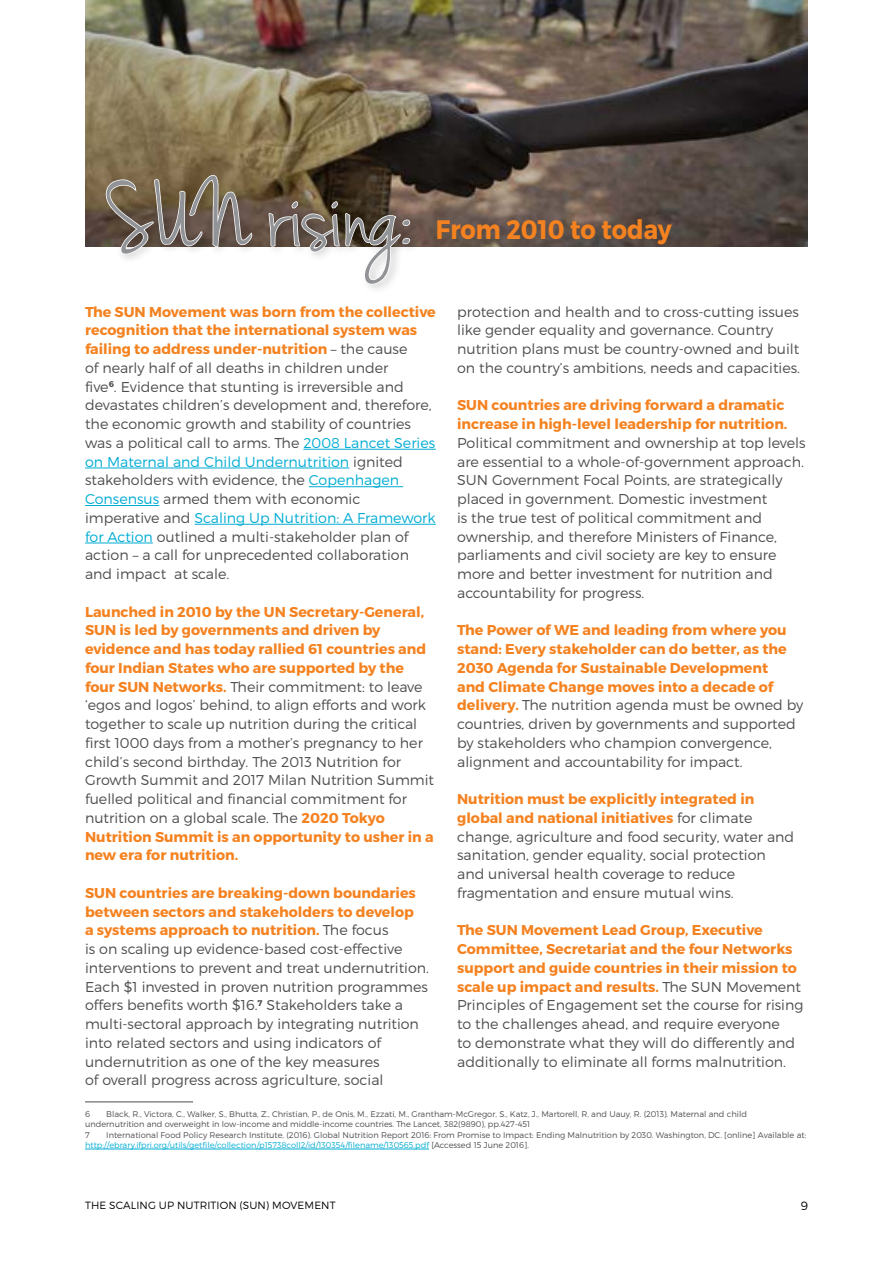
<style>
.page{position:relative;width:893px;height:1263px;background:#fff}
.page>*{position:absolute;margin:0;border:0;box-sizing:border-box;transform-origin:0 0}
.t1{font:99px "Jenna Sue";color:#919396}
.t2{font:700 26.7px "Montserrat";color:#f58220;scale:.9 1}
.t3{font:300 14.25px/18.8px "Montserrat";color:#4d4d4f}
.t4{font:700 14.25px/18.8px "Montserrat";color:#f58220}
.t5{font:300 12px "Montserrat";color:#000}
.t6{font:300 10.5px "Montserrat";letter-spacing:.01em;color:#000}
.t7{font:300 8.25px/10.5px "Montserrat";color:#4d4d4f}
.s1{font-weight:700;color:#f58220}
.s2{color:#00acd4}
.s3{font-weight:300;color:#4d4d4f}
</style>
<div class="page">
<img style="left:85px;top:0;width:723px;height:247px">
<hr style="left:303px;top:449px;width:133px;height:1px;background:#00acd4">
<hr style="left:85px;top:468px;width:264px;height:1px;background:#00acd4">
<hr style="left:309px;top:486px;width:94px;height:1px;background:#00acd4">
<hr style="left:85px;top:505px;width:74px;height:1px;background:#00acd4">
<hr style="left:195px;top:524px;width:241px;height:1px;background:#00acd4">
<hr style="left:85px;top:543px;width:68px;height:1px;background:#00acd4">
<hr style="left:85px;top:1102px;width:108px;height:1px;background:#4d4d4f">
<hr style="left:85px;top:1149px;width:344px;height:1px;background:#00acd4">
<div style="left:101px;top:170px;width:321px;height:125px;background:#000;opacity:.2"></div>
<svg style="left:105px;top:168px;width:148px;height:88px;background:#887a69"></svg>
<svg style="left:268px;top:184px;width:143px;height:102px"></svg>
<h1 class="t1" style="left:107px;top:160px;width:306px">SUN rising:</h1>
<h2 class="t2" style="left:436px;top:213px;width:264px">From 2010 to today</h2>
<p class="t3" style="left:85px;top:302px;width:352px"><span class="s1">The SUN Movement was born from the collective recognition that the international system was failing to address under-nutrition</span> – the cause<br>of nearly half of all deaths in children under<br>five<sup>6</sup>. Evidence that stunting is irreversible and devastates children’s development and, therefore, the economic growth and stability of countries was a political call to arms. The <span class="s2">2008 Lancet Series on Maternal and Child Undernutrition</span> ignited stakeholders with evidence, the <span class="s2">Copenhagen Consensus</span> armed them with economic imperative and <span class="s2">Scaling Up Nutrition: A Framework for Action</span> outlined a multi-stakeholder plan of action – a call for unprecedented collaboration and impact at scale.</p>
<p class="t3" style="left:85px;top:602px;width:351px"><span class="s1">Launched in 2010 by the UN Secretary-General, SUN is led by governments and driven by evidence and has today rallied 61 countries and four Indian States who are supported by the four SUN Networks.</span> Their commitment: to leave ‘egos and logos’ behind, to align efforts and work together to scale up nutrition during the critical first 1000 days from a mother’s pregnancy to her child’s second birthday. The 2013 Nutrition for Growth Summit and 2017 Milan Nutrition Summit fuelled political and financial commitment for nutrition on a global scale. The <span class="s1">2020 Tokyo Nutrition Summit is an opportunity to usher in a new era for nutrition.</span></p>
<p class="t3" style="left:85px;top:883px;width:345px"><span class="s1">SUN countries are breaking-down boundaries between sectors and stakeholders to develop<br>a systems approach to nutrition.</span> The focus<br>is on scaling up evidence-based cost-effective interventions to prevent and treat undernutrition.<br>Each $1 invested in proven nutrition programmes offers benefits worth $16.<sup>7</sup> Stakeholders take a multi-sectoral approach by integrating nutrition into related sectors and using indicators of undernutrition as one of the key measures<br>of overall progress across agriculture, social</p>
<p class="t7" style="left:85px;top:1108px;width:6px">6</p>
<p class="t3" style="left:457px;top:302px;width:344px">protection and health and to cross-cutting issues like gender equality and governance. Country nutrition plans must be country-owned and built on the country’s ambitions, needs and capacities.</p>
<p class="t4" style="left:457px;top:396px;width:332px">SUN countries are driving forward a dramatic increase in high-level leadership for nutrition.</p>
<p class="t3" style="left:457px;top:433px;width:350px">Political commitment and ownership at top levels are essential to a whole-of-government approach.<br>SUN Government Focal Points, are strategically placed in government. Domestic investment<br>is the true test of political commitment and ownership, and therefore Ministers of Finance, parliaments and civil society are key to ensure more and better investment for nutrition and accountability for progress.</p>
<p class="t4" style="left:457px;top:621px;width:348px">The Power of WE and leading from where you stand: Every stakeholder can do better, as the 2030 Agenda for Sustainable Development<br>and Climate Change moves into a decade of delivery. <span class="s3">The nutrition agenda must be owned by countries, driven by governments and supported by stakeholders who champion convergence, alignment and accountability for impact.</span></p>
<p class="t3" style="left:457px;top:789px;width:339px"><span class="s1">Nutrition must be explicitly integrated in global and national initiatives</span> for climate change, agriculture and food security, water and sanitation, gender equality, social protection and universal health coverage to reduce fragmentation and ensure mutual wins.</p>
<p class="t3" style="left:457px;top:921px;width:348px"><span class="s1">The SUN Movement Lead Group, Executive Committee, Secretariat and the four Networks support and guide countries in their mission to scale up impact and results.</span> The SUN Movement Principles of Engagement set the course for rising to the challenges ahead, and require everyone<br>to demonstrate what they will do differently and additionally to eliminate all forms malnutrition.</p>
<p class="t7" style="left:85px;top:1108px;width:663px;text-indent:21px">Black, R., Victora, C., Walker, S., Bhutta, Z., Christian, P., de Onis, M., Ezzati, M., Grantham-McGregor, S., Katz, J., Martorell, R. and Uauy, R. (2013). Maternal and child undernutrition and overweight in low-income and middle-income countries. The Lancet, 382(9890), pp.427-451<br>7</p>
<p class="t7" style="left:85px;top:1129px;width:723px;text-indent:21px">International Food Policy Research Institute, (2016). Global Nutrition Report 2016: From Promise to Impact: Ending Malnutrition by 2030. Washington, DC. [online] Available at: <span class="s2">http://ebrary.ifpri.org/utils/getfile/collection/p15738coll2/id/130354/filename/130565.pdf</span> [Accessed 15 June 2016].</p>
<p class="t6" style="left:85px;top:1199px;width:252px">THE SCALING UP NUTRITION (SUN) MOVEMENT</p>
<p class="t5" style="left:801px;top:1199px;width:9px">9</p>
</div>
